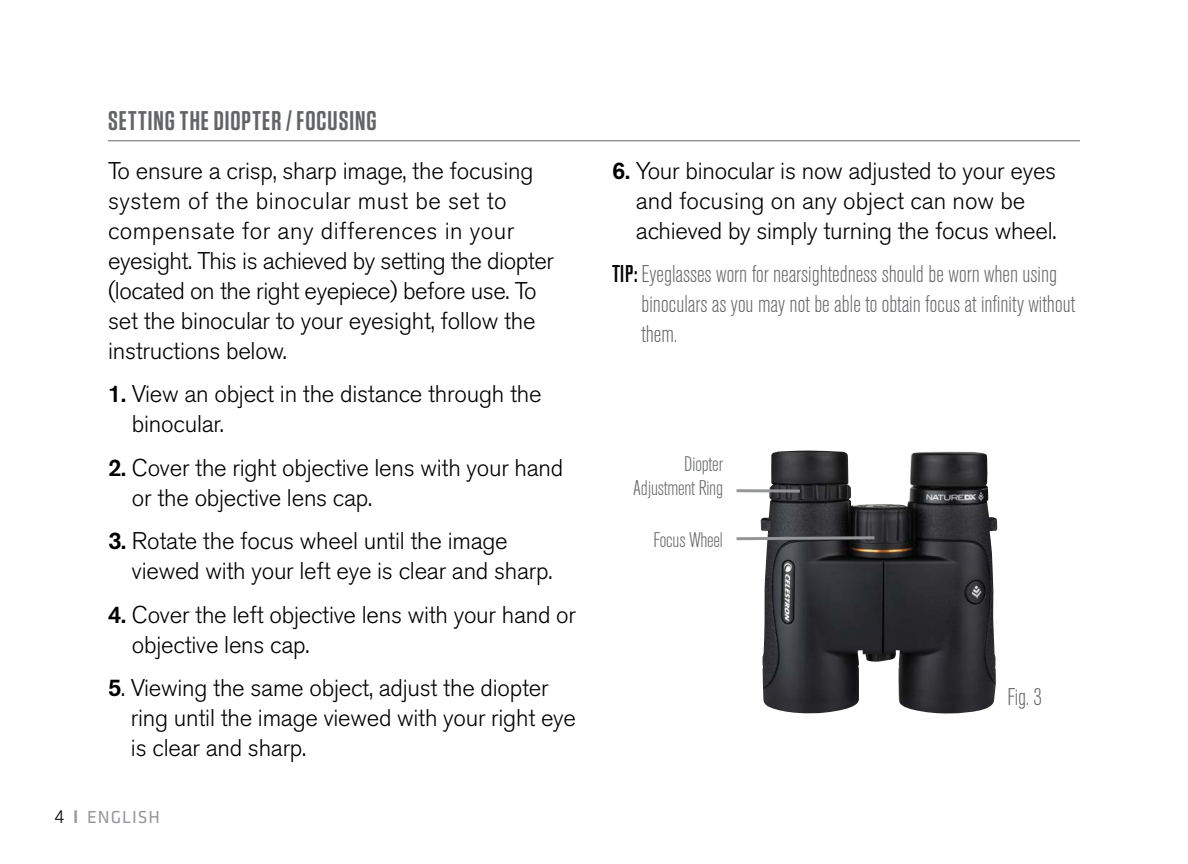
<style>
.page{position:relative;width:1188px;height:864px;background:#fff}
.page>*{position:absolute;margin:0;border:0;box-sizing:border-box;transform-origin:0 0}
.t1{font:600 27px "Tungsten";letter-spacing:.035em;color:#636466}
.t2{font:300 24px/30px "Akzidenz Grotesk Pro";letter-spacing:-.01em;color:#000}
.t3{font:300 condensed 24px/30px "Akzidenz Grotesk Pro";color:#636466}
.t4{font:300 condensed 21px/24px "Akzidenz Grotesk Pro";letter-spacing:-.01em;color:#636466;text-align:right}
.t5{font:18px "Klavika Basic";letter-spacing:.05em;color:#939598}
.s1{font-weight:500}
.s2{font-family:"Akzidenz Grotesk Pro";font-weight:300;color:#000}
.s3{font-family:"Akzidenz Grotesk Pro";font-weight:500}
.s4{font-weight:500;color:#000}
</style>
<div class="page">
<img style="left:761px;top:451px;width:236px;height:263px">
<svg style="left:737px;top:489px;width:63px;height:4px"></svg>
<hr style="left:108px;top:140px;width:972px;height:1px;background:#636466">
<svg style="left:736px;top:535px;width:141px;height:7px"></svg>
<p class="t1" style="left:108px;top:106px;width:270px">SETTING THE DIOPTER / FOCUSING</p>
<p class="t2" style="left:108px;top:155px;width:447px">To ensure a crisp, sharp image, the focusing system of the binocular must be set to compensate for any differences in your eyesight. This is achieved by setting the diopter (located on the right eyepiece) before use. To set the binocular to your eyesight, follow the instructions below.</p>
<p class="t2" style="left:132px;top:379px;width:411px;text-indent:-24px"><span class="s1">1.</span> View an object in the distance through the binocular.</p>
<p class="t2" style="left:132px;top:452px;width:433px;text-indent:-24px"><span class="s1">2.</span> Cover the right objective lens with your hand or the objective lens cap.</p>
<p class="t2" style="left:132px;top:526px;width:422px;text-indent:-24px"><span class="s1">3.</span> Rotate the focus wheel until the image viewed with your left eye is clear and sharp.</p>
<p class="t2" style="left:132px;top:599px;width:446px;text-indent:-24px"><span class="s1">4.</span> Cover the left objective lens with your hand or objective lens cap.</p>
<p class="t2" style="left:131px;top:673px;width:447px;text-indent:-23px"><span class="s1">5</span>. Viewing the same object, adjust the diopter ring until the image viewed with your right eye is clear and sharp.</p>
<p class="t5" style="left:54px;top:805px;width:107px"><span class="s2">4</span> <span class="s3">I</span> ENGLISH</p>
<p class="t2" style="left:636px;top:155px;width:422px;text-indent:-24px"><span class="s1">6.</span> Your binocular is now adjusted to your eyes and focusing on any object can now be achieved by simply turning the focus wheel.</p>
<p class="t3" style="left:641px;top:258px;width:435px;text-indent:-29px"><span class="s4">TIP:</span> Eyeglasses worn for nearsightedness should be worn when using binoculars as you may not be able to obtain focus at infinity without them.</p>
<p class="t4" style="left:633px;top:451px;width:91px">Diopter<br>Adjustment Ring</p>
<p class="t4" style="left:653px;top:527px;width:71px">Focus Wheel</p>
<p class="t3" style="left:1008px;top:681px;width:36px">Fig. 3</p>
</div>
